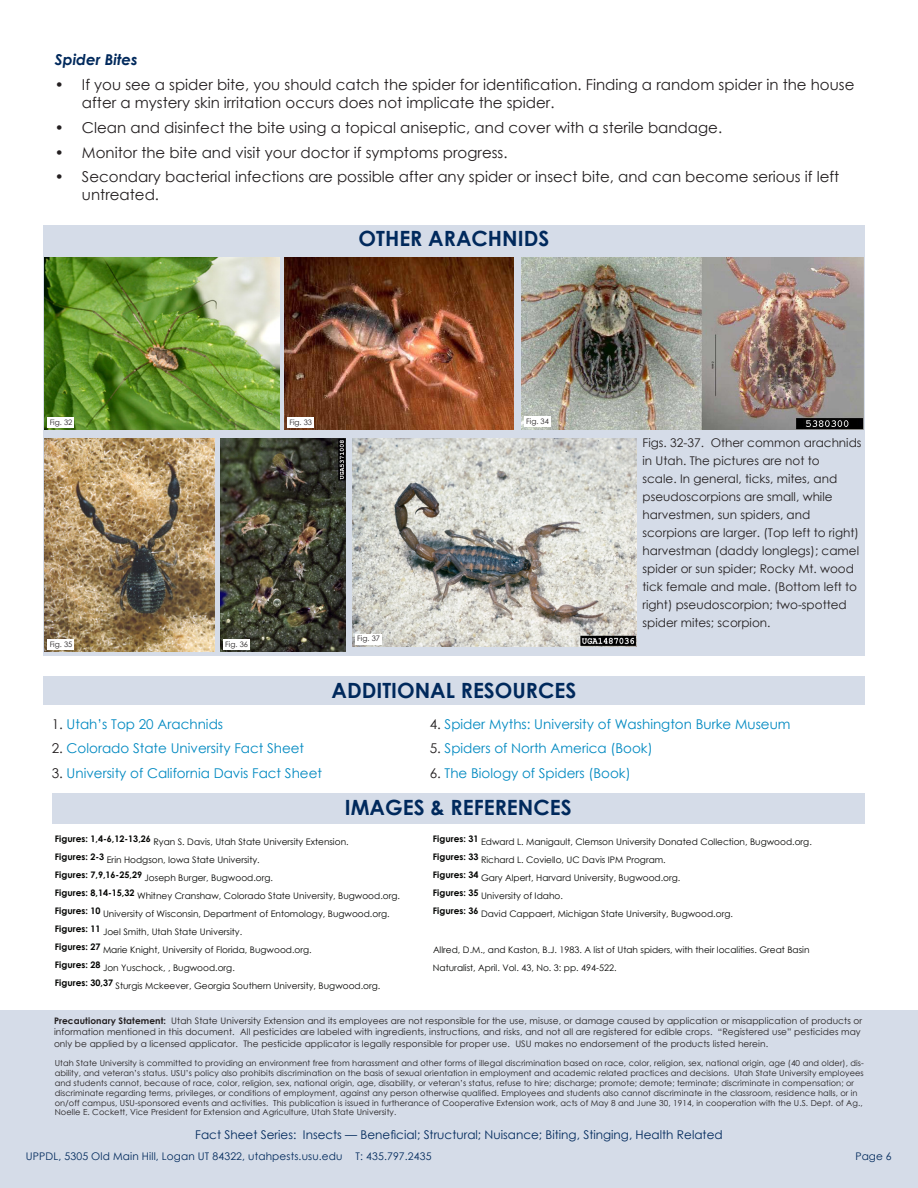
<style>
.page{position:relative;width:918px;height:1188px;background:#fff}
.page>*{position:absolute;margin:0;border:0;box-sizing:border-box;transform-origin:0 0}
.t1{font:700 21px "Century Gothic";color:#00295c}
.t2{font:15px/18px "Century Gothic";color:#231f20}
.t3{font:italic 700 15px "Century Gothic";color:#00295c}
.t4{font:13.5px "Century Gothic";color:#0089c1}
.t5{font:12px/18px "Century Gothic";color:#231f20}
.t6{font:12px "Century Gothic";color:#00295c}
.general_paragraph{font:10.5px "Century Gothic";letter-spacing:.01em;color:#00295c}
.t7{font:9px "Century Gothic";color:#040503}
.t8{font:9px/10.8px "Century Gothic";letter-spacing:.01em;color:#231f20}
.general_paragraph-2{font:8.25px/9.9px "Century Gothic";letter-spacing:.01em;color:#231f20}
.t9{font:7.5px "Century Gothic";color:#231f20}
.s1{color:#231f20}
.s2{font-weight:700}
</style>
<div class="page">
<div style="left:43px;top:225px;width:822px;height:431px;background:#d5dce8"></div>
<div style="left:0;top:1011px;width:918px;height:177px;background:#d5dce8"></div>
<div style="left:52px;top:793px;width:813px;height:31px;background:#d5dce8"></div>
<div style="left:43px;top:677px;width:822px;height:28px;background:#d5dce8"></div>
<img style="left:521px;top:257px;width:342px;height:173px">
<img style="left:45px;top:438px;width:170px;height:214px">
<img style="left:352px;top:438px;width:284px;height:209px">
<img style="left:284px;top:257px;width:230px;height:173px">
<img style="left:45px;top:257px;width:235px;height:173px">
<img style="left:221px;top:438px;width:125px;height:214px">
<div style="left:48px;top:417px;width:26px;height:11px;background:#fff"></div>
<div style="left:288px;top:417px;width:26px;height:11px;background:#fff"></div>
<div style="left:524px;top:417px;width:27px;height:10px;background:#fff"></div>
<div style="left:48px;top:639px;width:26px;height:11px;background:#fff"></div>
<div style="left:356px;top:634px;width:26px;height:11px;background:#fff"></div>
<div style="left:224px;top:639px;width:26px;height:11px;background:#fff"></div>
<p class="t3" style="left:55px;top:48px;width:84px">Spider Bites</p>
<p class="t2" style="left:82px;top:75px;width:774px;text-indent:-27px">• If you see a spider bite, you should catch the spider for identification. Finding a random spider in the house after a mystery skin irritation occurs does not implicate the spider.</p>
<p class="t2" style="left:55px;top:118px;width:669px">• Clean and disinfect the bite using a topical aniseptic, and cover with a sterile bandage.</p>
<p class="t2" style="left:55px;top:143px;width:454px">• Monitor the bite and visit your doctor if symptoms progress.</p>
<p class="t2" style="left:82px;top:168px;width:759px;text-indent:-27px">• Secondary bacterial infections are possible after any spider or insect bite, and can become serious if left untreated.</p>
<p class="t1" style="left:359px;top:223px;width:192px">OTHER ARACHNIDS</p>
<p class="t9" style="left:50px;top:417px;width:24px">Fig. 32</p>
<p class="t9" style="left:289px;top:417px;width:24px">Fig. 33</p>
<p class="t9" style="left:526px;top:416px;width:24px">Fig. 34</p>
<p class="t9" style="left:50px;top:639px;width:24px">Fig. 35</p>
<p class="t9" style="left:225px;top:639px;width:24px">Fig. 36</p>
<p class="t9" style="left:357px;top:634px;width:24px">Fig. 37</p>
<p class="t1" style="left:332px;top:675px;width:246px">ADDITIONAL RESOURCES</p>
<p class="t5" style="left:643px;top:434px;width:221px">Figs. 32-37. Other common arachnids in Utah. The pictures are not to<br>scale. In general, ticks, mites, and pseudoscorpions are small, while harvestmen, sun spiders, and scorpions are larger. (Top left to right) harvestman (daddy longlegs); camel spider or sun spider; Rocky Mt. wood tick female and male. (Bottom left to right) pseudoscorpion; two-spotted spider mites; scorpion.</p>
<p class="t4" style="left:52px;top:714px;width:173px"><span class="s1">1.</span> Utah’s Top 20 Arachnids</p>
<p class="t4" style="left:430px;top:714px;width:362px"><span class="s1">4.</span> Spider Myths: University of Washington Burke Museum</p>
<p class="t4" style="left:52px;top:739px;width:254px"><span class="s1">2.</span> Colorado State University Fact Sheet</p>
<p class="t4" style="left:430px;top:739px;width:224px"><span class="s1">5.</span> Spiders of North America (Book)</p>
<p class="t4" style="left:52px;top:764px;width:272px"><span class="s1">3.</span> University of California Davis Fact Sheet</p>
<p class="t4" style="left:430px;top:764px;width:203px"><span class="s1">6.</span> The Biology of Spiders (Book)</p>
<p class="t1" style="left:345px;top:791px;width:228px">IMAGES &amp; REFERENCES</p>
<p class="t7" style="left:55px;top:835px;width:295px"><sup>Figures:</sup> <sup>1,4-6,12-13,26</sup> Ryan S. Davis, Utah State University Extension.</p>
<p class="t7" style="left:433px;top:835px;width:380px"><sup>Figures:</sup> <sup>31</sup> Edward L. Manigault, Clemson University Donated Collection, Bugwood.org.</p>
<p class="t7" style="left:55px;top:853px;width:206px"><sup>Figures:</sup> <sup>2-3</sup> Erin Hodgson, Iowa State University.</p>
<p class="t7" style="left:433px;top:853px;width:234px"><sup>Figures:</sup> <sup>33</sup> Richard L. Coviello, UC Davis IPM Program.</p>
<p class="t7" style="left:55px;top:871px;width:220px"><sup>Figures:</sup> <sup>7,9,16-25,29</sup> Joseph Burger, Bugwood.org.</p>
<p class="t7" style="left:433px;top:871px;width:249px"><sup>Figures:</sup> <sup>34</sup> Gary Alpert, Harvard University, Bugwood.org.</p>
<p class="t7" style="left:55px;top:889px;width:346px"><sup>Figures:</sup> <sup>8,14-15,32</sup> Whitney Cranshaw, Colorado State University, Bugwood.org.</p>
<p class="t7" style="left:433px;top:889px;width:131px"><sup>Figures:</sup> <sup>35</sup> University of Idaho.</p>
<p class="t7" style="left:55px;top:907px;width:336px"><sup>Figures:</sup> <sup>10</sup> University of Wisconsin, Department of Entomology, Bugwood.org.</p>
<p class="t7" style="left:433px;top:907px;width:301px"><sup>Figures:</sup> <sup>36</sup> David Cappaert, Michigan State University, Bugwood.org.</p>
<p class="t7" style="left:55px;top:925px;width:189px"><sup>Figures:</sup> <sup>11</sup> Joel Smith, Utah State University.</p>
<p class="t7" style="left:55px;top:943px;width:258px"><sup>Figures:</sup> <sup>27</sup> Marie Knight, University of Florida, Bugwood.org.</p>
<p class="t7" style="left:433px;top:943px;width:378px">Allred, D.M., and Kaston, B.J. 1983. A list of Utah spiders, with their localities. Great Basin</p>
<p class="t7" style="left:55px;top:961px;width:181px"><sup>Figures:</sup> <sup>28</sup> Jon Yuschock, , Bugwood.org.</p>
<p class="t7" style="left:433px;top:961px;width:185px">Naturalist, April. Vol. 43, No. 3: pp. 494-522.</p>
<p class="t7" style="left:55px;top:979px;width:327px"><sup>Figures:</sup> <sup>30,37</sup> Sturgis Mckeever, Georgia Southern University, Bugwood.org.</p>
<p class="t8" style="left:54px;top:1015px;width:810px"><span class="s2">Precautionary Statement:</span> Utah State University Extension and its employees are not responsible for the use, misuse, or damage caused by application or misapplication of products or information mentioned in this document. All pesticides are labeled with ingredients, instructions, and risks, and not all are registered for edible crops. “Registered use” pesticides may</p>
<p class="t8" style="left:54px;top:1039px;width:716px">only be applied by a licensed applicator. The pesticide applicator is legally responsible for proper use. USU makes no endorsement of the products listed herein.</p>
<p class="general_paragraph-2" style="left:55px;top:1058px;width:811px">Utah State University is committed to providing an environment free from harassment and other forms of illegal discrimination based on race, color, religion, sex, national origin, age (40 and older), dis&shy;ability, and veteran’s status. USU’s policy also prohibits discrimination on the basis of sexual orientation in employment and academic related practices and decisions. Utah State University employees and students cannot, because of race, color, religion, sex, national origin, age, disability, or veteran’s status, refuse to hire; discharge; promote; demote; terminate; discriminate in compensation; or discriminate regarding terms, privileges, or conditions of employment, against any person otherwise qualified. Employees and students also cannot discriminate in the classroom, residence halls, or in on/off campus, USU-sponsored events and activities. This publication is issued in furtherance of Cooperative Extension work, acts of May 8 and June 30, 1914, in cooperation with the U.S. Dept. of Ag., Noelle E. Cockett, Vice President for Extension and Agriculture, Utah State University.</p>
<p class="general_paragraph" style="left:26px;top:1149px;width:318px">UPPDL, 5305 Old Main Hill, Logan UT 84322, utahpests.usu.edu</p>
<p class="general_paragraph" style="left:356px;top:1149px;width:78px">T: 435.797.2435</p>
<p class="general_paragraph" style="left:856px;top:1149px;width:38px">Page 6</p>
<p class="t6" style="left:195px;top:1126px;width:529px">Fact Sheet Series: Insects — Beneficial; Structural; Nuisance; Biting, Stinging, Health Related</p>
</div>
